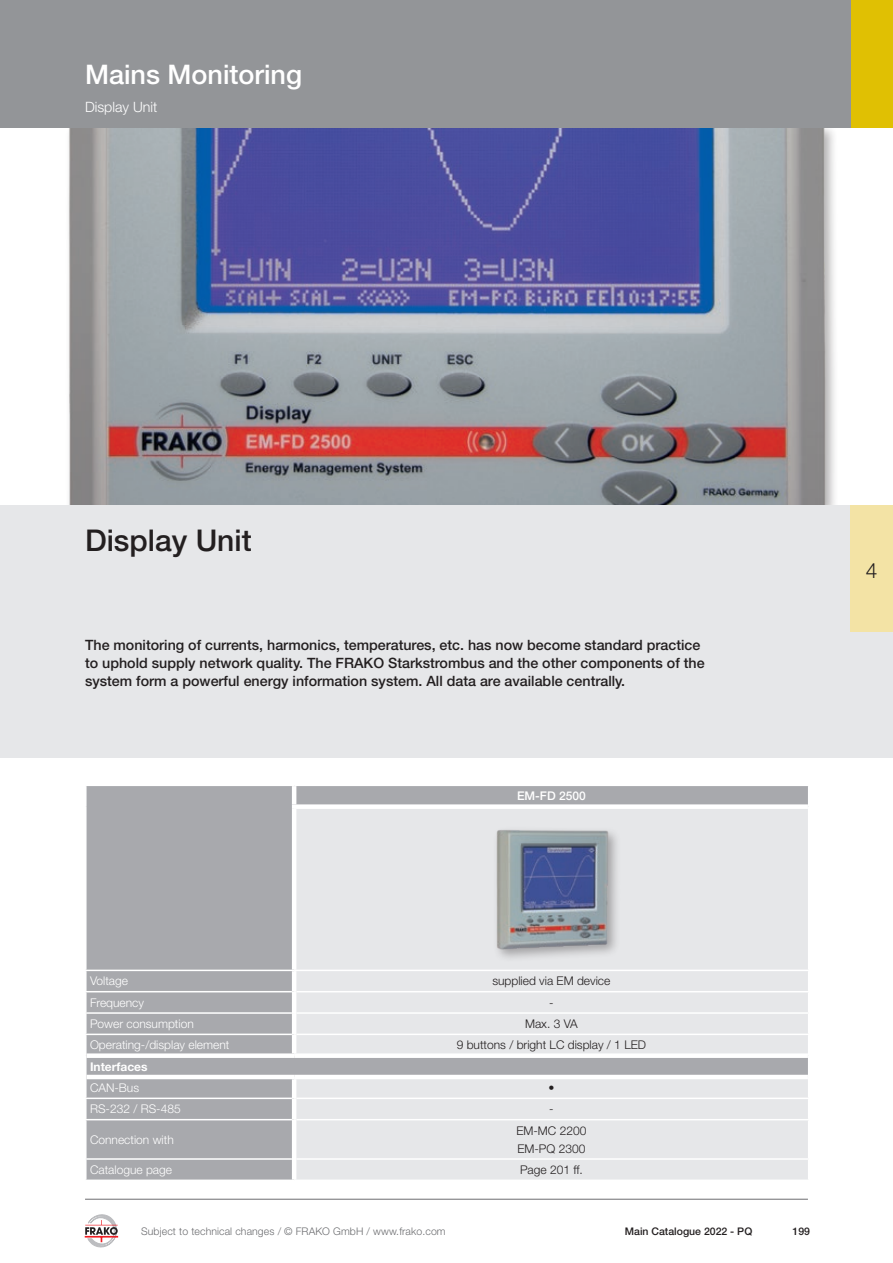
<style>
.page{position:relative;width:893px;height:1263px;background:#fff}
.page>*{position:absolute;margin:0;border:0;box-sizing:border-box;transform-origin:0 0}
.t1{font:500 30px "Helvetica Neue LT Std";color:#231f20}
.t2{font:500 27px "Helvetica Neue LT Std";color:#fff}
.t3{font:300 21px "Helvetica Neue LT Std";color:#231f20}
.t4{font:500 14.25px/18px "Helvetica Neue LT Std";color:#231f20}
.t5{font:300 14.25px "Helvetica Neue LT Std";color:#fff}
.t6{font:300 12px "Helvetica Neue LT Std";color:#fff}
.t7{font:300 12px/18px "Helvetica Neue LT Std";color:#231f20}
.t8{font:700 12px "Helvetica Neue LT Std";color:#fff}
.t9{font:500 12px "Helvetica Neue LT Std";color:#fff}
.t10{font:500 12px "Helvetica Neue LT Std";color:#231f20}
.t11{font:300 10.5px "Helvetica Neue LT Std";letter-spacing:.01em;color:#6c6d70}
.t12{font:500 10.5px "Helvetica Neue LT Std";color:#231f20}
</style>
<div class="page">
<div style="left:850px;top:0;width:43px;height:128px;background:#e0c003"></div>
<img style="left:66px;top:128px;width:761px;height:378px">
<div style="left:0;top:506px;width:893px;height:252px;background:#e6e7e9"></div>
<div style="left:850px;top:506px;width:43px;height:126px;background:#f3e3a5"></div>
<div style="left:0;top:0;width:850px;height:128px;background:#939598"></div>
<hr style="left:85px;top:1199px;width:723px;height:1px;background:#6c6d70">
<svg style="left:85px;top:1214px;width:34px;height:34px"></svg>
<div style="left:87px;top:786px;width:721px;height:393px;background:#a8a9ad"></div>
<svg style="left:294px;top:809px;width:514px;height:370px;fill:#e6e7e9"></svg>
<hr style="left:294px;top:970px;width:515px;height:1px;background:#fff">
<hr style="left:85px;top:991px;width:207px;height:1px;background:#fff">
<hr style="left:296px;top:991px;width:513px;height:1px;background:#fff">
<hr style="left:85px;top:1012px;width:207px;height:2px;background:#fff">
<svg style="left:86px;top:1014px;width:1px;height:19px"></svg>
<hr style="left:296px;top:1012px;width:513px;height:2px;background:#fff">
<hr style="left:85px;top:1033px;width:207px;height:2px;background:#fff">
<hr style="left:296px;top:1033px;width:513px;height:2px;background:#fff">
<hr style="left:85px;top:1097px;width:207px;height:2px;background:#fff">
<hr style="left:296px;top:1097px;width:513px;height:2px;background:#fff">
<hr style="left:85px;top:1119px;width:207px;height:1px;background:#fff">
<hr style="left:296px;top:1119px;width:513px;height:1px;background:#fff">
<hr style="left:85px;top:1158px;width:207px;height:2px;background:#fff">
<svg style="left:86px;top:1160px;width:1px;height:19px"></svg>
<hr style="left:296px;top:1158px;width:513px;height:2px;background:#fff">
<div style="left:292px;top:804px;width:516px;height:5px;background:#fff"></div>
<div style="left:87px;top:1053px;width:207px;height:5px;background:#fff"></div>
<div style="left:294px;top:1053px;width:514px;height:5px;background:#fff"></div>
<hr style="left:87px;top:1075px;width:207px;height:4px;background:#fff">
<hr style="left:294px;top:1075px;width:514px;height:4px;background:#fff">
<hr style="left:292px;top:786px;width:4px;height:18px;background:#fff">
<hr style="left:292px;top:809px;width:4px;height:161px;background:#fff">
<hr style="left:292px;top:971px;width:4px;height:21px;background:#fff">
<hr style="left:292px;top:992px;width:4px;height:21px;background:#fff">
<hr style="left:292px;top:1013px;width:4px;height:21px;background:#fff">
<hr style="left:292px;top:1034px;width:4px;height:19px;background:#fff">
<hr style="left:292px;top:1079px;width:4px;height:19px;background:#fff">
<hr style="left:292px;top:1098px;width:4px;height:22px;background:#fff">
<hr style="left:292px;top:1120px;width:4px;height:39px;background:#fff">
<hr style="left:292px;top:1159px;width:4px;height:20px;background:#fff">
<hr style="left:85px;top:970px;width:209px;height:1px;background:#fff">
<div style="left:493px;top:826px;width:128px;height:136px;background:#231f20;opacity:.35"></div>
<img style="left:495px;top:829px;width:114px;height:121px">
<h2 class="t2" style="left:85px;top:58px;width:219px">Mains Monitoring</h2>
<p class="t5" style="left:85px;top:98px;width:74px">Display Unit</p>
<h1 class="t1" style="left:85px;top:522px;width:168px">Display Unit</h1>
<p class="t4" style="left:85px;top:635px;width:621px">The monitoring of currents, harmonics, temperatures, etc. has now become standard practice to uphold supply network quality. The FRAKO Starkstrombus and the other components of the system form a powerful energy information system. All data are available centrally.</p>
<p class="t9" style="left:517px;top:789px;width:70px">EM-FD 2500</p>
<h3 class="t3" style="left:866px;top:557px;width:13px">4</h3>
<p class="t6" style="left:90px;top:974px;width:40px">Voltage</p>
<p class="t7" style="left:492px;top:972px;width:120px">supplied via EM device</p>
<p class="t6" style="left:90px;top:995px;width:56px">Frequency</p>
<p class="t7" style="left:549px;top:993px;width:6px">-</p>
<p class="t6" style="left:90px;top:1016px;width:105px">Power consumption</p>
<p class="t7" style="left:525px;top:1014px;width:54px">Max. 3 VA</p>
<p class="t6" style="left:90px;top:1038px;width:141px">Operating-/display element</p>
<p class="t7" style="left:457px;top:1036px;width:191px">9 buttons / bright LC display / 1 LED</p>
<p class="t8" style="left:90px;top:1059px;width:59px">Interfaces</p>
<p class="t6" style="left:90px;top:1080px;width:51px">CAN-Bus</p>
<p class="t10" style="left:548px;top:1080px;width:7px">•</p>
<p class="t6" style="left:90px;top:1102px;width:92px">RS-232 / RS-485</p>
<p class="t7" style="left:549px;top:1100px;width:6px">-</p>
<p class="t6" style="left:90px;top:1132px;width:85px">Connection with</p>
<p class="t7" style="left:516px;top:1121px;width:72px">EM-MC 2200<br>EM-PQ 2300</p>
<p class="t6" style="left:90px;top:1162px;width:84px">Catalogue page</p>
<p class="t7" style="left:520px;top:1160px;width:64px">Page 201 ff.</p>
<p class="t11" style="left:141px;top:1224px;width:306px">Subject to technical changes / © FRAKO GmbH / www.frako.com</p>
<p class="t12" style="left:625px;top:1225px;width:129px">Main Catalogue 2022 - PQ</p>
<p class="t12" style="left:792px;top:1225px;width:19px">199</p>
</div>
